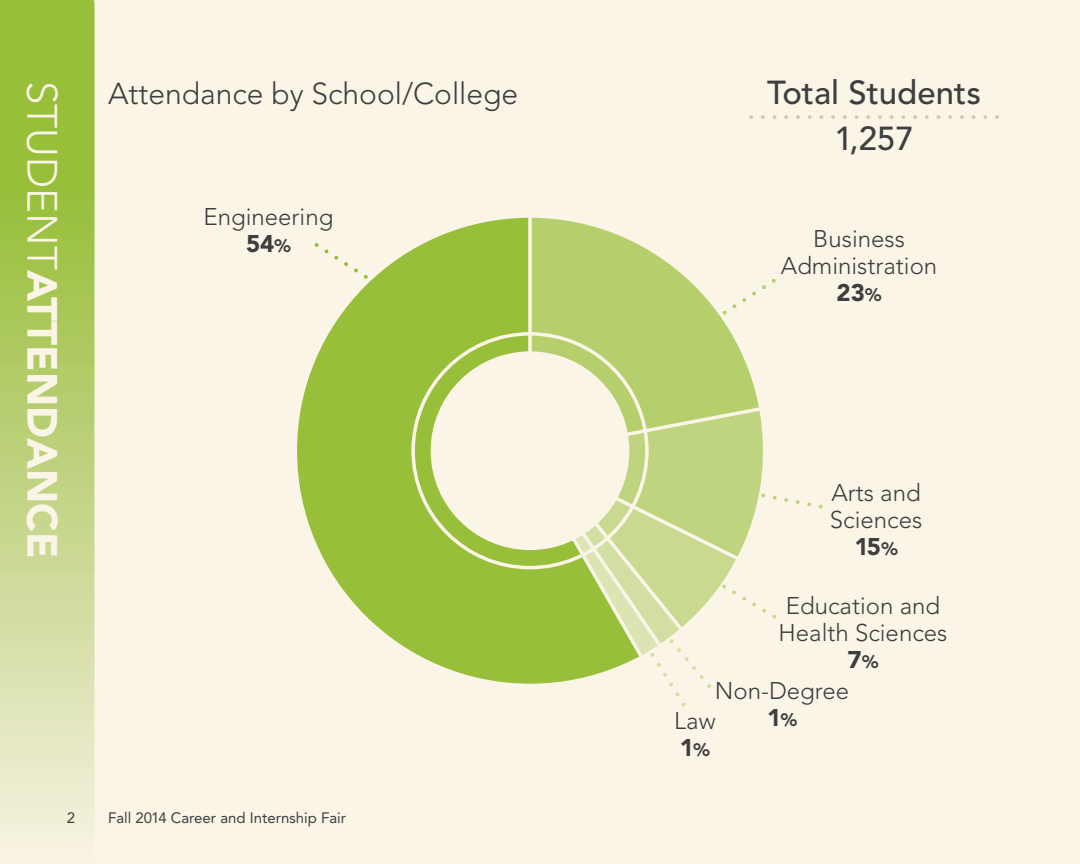
<style>
.page{position:relative;width:1080px;height:864px;background:#fbf5e8}
.page>*{position:absolute;margin:0;border:0;box-sizing:border-box;transform-origin:0 0}
.t1{font:900 42px "Avenir LT Std";color:#fbf5e8}
.t2{font:500 33px "Avenir LT Std";color:#3e3e3f}
.t3{font:300 30px "Avenir LT Std";color:#3e3e3f}
.t4{font:300 24px/27px "Avenir LT Std";color:#3e3e3f;text-align:center}
.t5{font:900 24px "Avenir LT Std";color:#3e3e3f}
.t6{font:15px "Avenir LT Std";color:#3e3e3f}
.s1{font-weight:300}
.s2{font-size:18px}
</style>
<div class="page">
<svg style="left:0;top:0;width:94px;height:842px;background:#bbd178"></svg>
<svg style="left:298px;top:219px;width:269px;height:463px;fill:#98bf39"></svg>
<svg style="left:532px;top:219px;width:227px;height:185px;fill:#b5cf6d"></svg>
<div style="left:431px;top:351px;width:198px;height:199px;background:#fbf5e8;border-radius:50%"></div>
<svg style="left:528px;top:219px;width:4px;height:133px"></svg>
<svg style="left:749px;top:115px;width:4px;height:4px"></svg>
<svg style="left:761px;top:115px;width:4px;height:4px"></svg>
<svg style="left:773px;top:115px;width:4px;height:4px"></svg>
<svg style="left:784px;top:115px;width:4px;height:4px"></svg>
<svg style="left:796px;top:115px;width:4px;height:4px"></svg>
<svg style="left:819px;top:115px;width:4px;height:4px"></svg>
<svg style="left:808px;top:115px;width:4px;height:4px"></svg>
<svg style="left:831px;top:115px;width:4px;height:4px"></svg>
<svg style="left:843px;top:115px;width:4px;height:4px"></svg>
<svg style="left:855px;top:115px;width:3px;height:4px"></svg>
<svg style="left:866px;top:115px;width:4px;height:4px"></svg>
<svg style="left:878px;top:115px;width:4px;height:4px"></svg>
<svg style="left:890px;top:115px;width:4px;height:4px"></svg>
<svg style="left:901px;top:115px;width:4px;height:4px"></svg>
<svg style="left:913px;top:115px;width:4px;height:4px"></svg>
<svg style="left:925px;top:115px;width:4px;height:4px"></svg>
<svg style="left:937px;top:115px;width:3px;height:4px"></svg>
<svg style="left:948px;top:115px;width:4px;height:4px"></svg>
<svg style="left:960px;top:115px;width:4px;height:4px"></svg>
<svg style="left:972px;top:115px;width:4px;height:4px"></svg>
<svg style="left:983px;top:115px;width:4px;height:4px"></svg>
<svg style="left:995px;top:115px;width:4px;height:4px"></svg>
<svg style="left:364px;top:275px;width:4px;height:4px"></svg>
<svg style="left:354px;top:268px;width:4px;height:5px"></svg>
<svg style="left:314px;top:243px;width:34px;height:23px"></svg>
<svg style="left:722px;top:298px;width:24px;height:17px"></svg>
<svg style="left:752px;top:291px;width:4px;height:5px"></svg>
<svg style="left:762px;top:279px;width:14px;height:10px"></svg>
<svg style="left:784px;top:498px;width:4px;height:4px"></svg>
<svg style="left:796px;top:500px;width:4px;height:4px"></svg>
<svg style="left:807px;top:502px;width:4px;height:4px"></svg>
<svg style="left:819px;top:504px;width:4px;height:5px"></svg>
<svg style="left:567px;top:404px;width:210px;height:303px"></svg>
<p class="t1" style="left:68px;top:81px;width:479px;rotate:90deg"><span class="s1">STUDENT</span>ATTENDANCE</p>
<p class="t3" style="left:108px;top:76px;width:412px">Attendance by School/College</p>
<p class="t2" style="left:767px;top:74px;width:215px">Total Students</p>
<p class="t2" style="left:834px;top:120px;width:81px">1,257</p>
<p class="t4" style="left:204px;top:203px;width:131px">Engineering</p>
<p class="t5" style="left:246px;top:229px;width:46px">54<span class="s2">%</span></p>
<p class="t4" style="left:781px;top:226px;width:158px">Business<br>Administration</p>
<p class="t5" style="left:837px;top:279px;width:46px">23<span class="s2">%</span></p>
<p class="t4" style="left:830px;top:479px;width:94px;text-align:left">Arts and<br>Sciences</p>
<p class="t5" style="left:854px;top:532px;width:45px">15<span class="s2">%</span></p>
<p class="t4" style="left:779px;top:592px;width:170px">Education and<br>Health Sciences</p>
<p class="t5" style="left:848px;top:645px;width:33px">7<span class="s2">%</span></p>
<p class="t4" style="left:715px;top:677px;width:136px">Non-Degree</p>
<p class="t6" style="left:67px;top:809px;width:10px">2</p>
<p class="t6" style="left:108px;top:809px;width:240px">Fall 2014 Career and Internship Fair</p>
<p class="t4" style="left:674px;top:707px;width:43px">Law</p>
<p class="t5" style="left:767px;top:703px;width:32px">1<span class="s2">%</span></p>
<p class="t5" style="left:680px;top:733px;width:32px">1<span class="s2">%</span></p>
</div>
